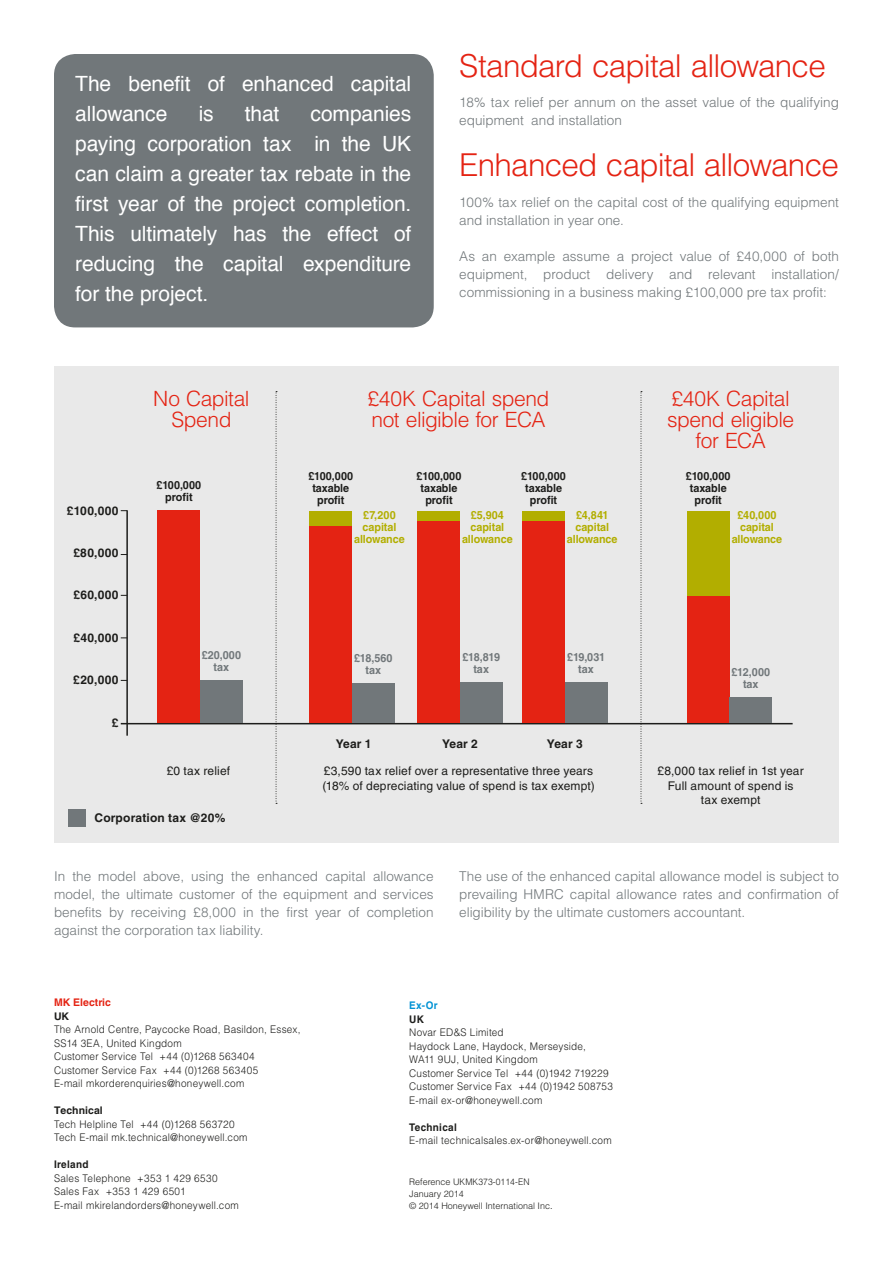
<style>
.page{position:relative;width:893px;height:1263px;background:#fff}
.page>*{position:absolute;margin:0;border:0;box-sizing:border-box;transform-origin:0 0}
.t1{font:300 31.5px "Helvetica LT Std";letter-spacing:-.025em;color:#e42313}
.t2{font:21px/30px "Helvetica";letter-spacing:-.005em;color:#fff}
.t3{font:300 21px/21px "Helvetica LT Std";letter-spacing:-.025em;color:#e42313;text-align:center}
.t4{font:300 13.5px/18px "Helvetica LT Std";color:#71777a;text-align:justify}
.t5{font:12px/14.4px "Helvetica LT Std";letter-spacing:.01em;color:#1d1d1b;text-align:center}
.t6{font:700 12px "Helvetica LT Std";letter-spacing:.02em;color:#1d1d1b}
.t7{font:700 11.25px/12px "Helvetica LT Std";letter-spacing:-.005em;color:#1d1d1b;text-align:center;scale:.96 1}
.t8{font:700 11.25px/12px "Helvetica LT Std";letter-spacing:-.01em;color:#b2ae00;text-align:center;scale:.96 1}
.t9{font:700 11.25px/12px "Helvetica LT Std";color:#71777a;text-align:center;scale:.96 1}
.t10{font:300 10.5px/13.5px "Helvetica LT Std";letter-spacing:.02em;color:#1d1d1b;scale:.95 1}
.t11{font:700 10.5px "Helvetica LT Std";letter-spacing:.025em;color:#1d1d1b;scale:.95 1}
.t12{font:700 10.5px "Helvetica LT Std";color:#e42313}
.t13{font:700 10.5px "Helvetica LT Std";letter-spacing:.005em;color:#1d1d1b}
.t14{font:700 10.5px "Helvetica LT Std";color:#0092d4;scale:.95 1}
.t15{font:700 10.5px "Helvetica LT Std";letter-spacing:.025em;color:#1d1d1b}
.t16{font:300 9px/12px "Helvetica LT Std";color:#1d1d1b}
.s1{font-family:"Helvetica Neue"}
</style>
<div class="page">
<div style="left:54px;top:54px;width:380px;height:273px;background:#71777a;border-radius:21px"></div>
<div style="left:54px;top:366px;width:785px;height:476px;background:#e9e9e9"></div>
<hr style="left:121px;top:723px;width:672px;height:1px;background:#1d1d1b">
<hr style="left:126px;top:510px;width:2px;height:226px;background:#1d1d1b">
<svg style="left:276px;top:391px;width:1px;height:413px"></svg>
<svg style="left:641px;top:391px;width:1px;height:413px"></svg>
<div style="left:310px;top:526px;width:42px;height:197px;background:#e42313"></div>
<div style="left:158px;top:510px;width:42px;height:213px;background:#e42313"></div>
<div style="left:687px;top:595px;width:42px;height:128px;background:#e42313"></div>
<div style="left:687px;top:511px;width:42px;height:85px;background:#b2ae00"></div>
<div style="left:522px;top:511px;width:43px;height:11px;background:#b2ae00"></div>
<div style="left:417px;top:511px;width:43px;height:11px;background:#b2ae00"></div>
<div style="left:310px;top:511px;width:42px;height:15px;background:#b2ae00"></div>
<div style="left:417px;top:522px;width:43px;height:201px;background:#e42313"></div>
<div style="left:522px;top:522px;width:43px;height:201px;background:#e42313"></div>
<div style="left:352px;top:684px;width:43px;height:39px;background:#71777a"></div>
<div style="left:200px;top:681px;width:43px;height:42px;background:#71777a"></div>
<div style="left:729px;top:697px;width:43px;height:26px;background:#71777a"></div>
<div style="left:460px;top:682px;width:42px;height:41px;background:#71777a"></div>
<div style="left:565px;top:682px;width:42px;height:41px;background:#71777a"></div>
<div style="left:69px;top:809px;width:17px;height:17px;background:#71777a"></div>
<h2 class="t2" style="left:75px;top:69px;width:337px">The benefit of enhanced capital allowance</h2>
<h2 class="t2" style="left:199px;top:99px;width:17px">is</h2>
<h2 class="t2" style="left:245px;top:99px;width:36px">that</h2>
<h2 class="t2" style="left:75px;top:99px;width:338px;text-align:justify;text-indent:235px">companies paying corporation tax in the UK can claim a greater tax rebate in the first year of the project completion.<br>This ultimately has the effect of reducing the capital expenditure for the project.</h2>
<h1 class="t1" style="left:459px;top:46px;width:368px">Standard capital allowance</h1>
<p class="t4" style="left:459px;top:93px;width:381px">18% tax relief per annum on the asset value of the qualifying equipment and installation</p>
<h1 class="t1" style="left:459px;top:146px;width:381px">Enhanced capital allowance</h1>
<p class="t4" style="left:459px;top:193px;width:381px">100% tax relief on the capital cost of the qualifying equipment and installation in year one.</p>
<p class="t4" style="left:459px;top:247px;width:381px">As an example assume a project value of £40,000 of both equipment, product delivery and relevant installation/ commissioning in a business making £100,000 pre tax profit:</p>
<p class="t6" style="left:67px;top:503px;width:53px">£100,000</p>
<p class="t6" style="left:73px;top:545px;width:47px">£80,000</p>
<p class="t6" style="left:73px;top:588px;width:47px">£60,000</p>
<p class="t6" style="left:73px;top:630px;width:47px">£40,000</p>
<p class="t6" style="left:73px;top:673px;width:47px">£20,000</p>
<p class="t6" style="left:112px;top:715px;width:8px">£</p>
<h2 class="t3" style="left:153px;top:388px;width:98px">No Capital<br>Spend</h2>
<h2 class="t3" style="left:368px;top:388px;width:183px;text-align:left">£40K Capital spend not eligible for ECA</h2>
<h2 class="t3" style="left:667px;top:388px;width:129px">£40K Capital spend eligible for ECA</h2>
<p class="t7" style="left:417px;top:470px;width:48px">£100,000 taxable profit</p>
<p class="t7" style="left:521px;top:470px;width:48px">£100,000 taxable profit</p>
<p class="t7" style="left:308px;top:470px;width:48px">£100,000 taxable profit</p>
<p class="t7" style="left:157px;top:479px;width:48px">£100,000 profit</p>
<p class="t7" style="left:686px;top:470px;width:48px">£100,000 taxable profit</p>
<p class="t9" style="left:202px;top:649px;width:43px">£20,000 tax</p>
<p class="t8" style="left:354px;top:509px;width:54px">£7,200 capital allowance</p>
<p class="t8" style="left:462px;top:509px;width:54px">£5,904 capital allowance</p>
<p class="t8" style="left:567px;top:509px;width:54px">£4,841 capital allowance</p>
<p class="t9" style="left:354px;top:652px;width:42px">£18,560 tax</p>
<p class="t6" style="left:336px;top:737px;width:37px">Year 1</p>
<p class="t9" style="left:462px;top:650px;width:41px">£18,819 tax</p>
<p class="t9" style="left:567px;top:650px;width:41px">£19,031 tax</p>
<p class="t6" style="left:442px;top:737px;width:37px">Year 2</p>
<p class="t6" style="left:547px;top:737px;width:37px">Year 3</p>
<p class="t8" style="left:732px;top:509px;width:54px">£40,000 capital allowance</p>
<p class="t9" style="left:731px;top:665px;width:42px">£12,000 tax</p>
<p class="t5" style="left:167px;top:764px;width:65px">£0 tax relief</p>
<p class="t5" style="left:658px;top:764px;width:148px">£8,000 tax relief in 1st year<br>Full amount of spend is<br>tax exempt</p>
<p class="t5" style="left:322px;top:764px;width:274px;text-align:left">£3,590 tax relief over a representative three years (18% of depreciating value of spend is tax exempt)</p>
<p class="t6" style="left:94px;top:810px;width:133px">Corporation tax @20%</p>
<p class="t4" style="left:54px;top:867px;width:381px">In the model above, using the enhanced capital allowance model, the ultimate customer of the equipment and services benefits by receiving £8,000 in the first year of completion against the corporation tax liability.</p>
<p class="t4" style="left:459px;top:867px;width:381px">The use of the enhanced capital allowance model is subject to prevailing HMRC capital allowance rates and confirmation of eligibility by the ultimate customers accountant.</p>
<p class="t12" style="left:54px;top:996px;width:59px">MK Electric</p>
<p class="t15" style="left:54px;top:1010px;width:17px">UK</p>
<p class="t10" style="left:54px;top:1023px;width:261px">The Arnold Centre, Paycocke Road, Basildon, Essex, SS14 3EA, United Kingdom<br>Customer Service Tel +44 (0)1268 563404<br>Customer Service Fax +44 (0)1268 563405<br>E-mail mkorderenquiries@honeywell.com</p>
<p class="t13" style="left:54px;top:1104px;width:50px">Technical</p>
<p class="t10" style="left:54px;top:1117px;width:205px">Tech Helpline Tel +44 (0)1268 563720<br>Tech E-mail mk.technical@honeywell.com</p>
<p class="t11" style="left:54px;top:1158px;width:38px">Ireland</p>
<p class="t10" style="left:54px;top:1171px;width:196px">Sales Telephone +353 1 429 6530<br>Sales Fax +353 1 429 6501<br>E-mail mkirelandorders@honeywell.com</p>
<p class="t14" style="left:409px;top:999px;width:32px">Ex-Or</p>
<p class="t11" style="left:409px;top:1013px;width:17px">UK</p>
<p class="t10" style="left:409px;top:1026px;width:216px">Novar ED&amp;S Limited<br>Haydock Lane, Haydock, Merseyside,<br>WA11 9UJ, United Kingdom<br>Customer Service Tel +44 (0)1942 719229<br>Customer Service Fax +44 (0)1942 508753<br>E-mail ex-or@honeywell.com</p>
<p class="t11" style="left:409px;top:1121px;width:52px">Technical</p>
<p class="t10" style="left:409px;top:1134px;width:215px">E-mail technicalsales.ex-or@honeywell.com</p>
<p class="t16" style="left:409px;top:1176px;width:145px">Reference UKMK373-0114-EN<br>January 2014<br>© 2014 Honeywell International Inc<span class="s1">.</span></p>
</div>
